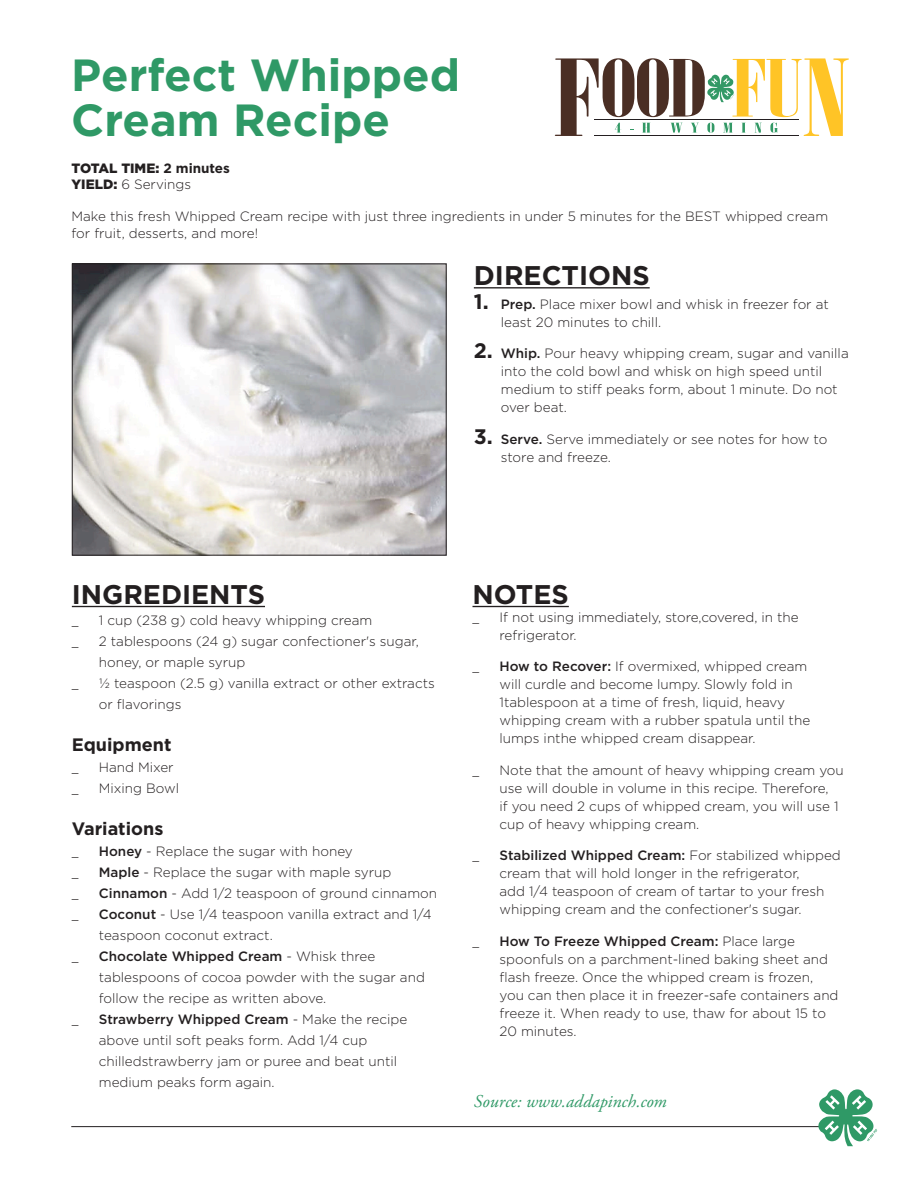
<style>
.page{position:relative;width:918px;height:1188px;background:#fff}
.page>*{position:absolute;margin:0;border:0;box-sizing:border-box;transform-origin:0 0}
.t1{font:700 45px/45px "Gotham";color:#2f9966}
.t2{font:700 27px "Gotham";color:#231f20}
.Body{font:italic 18px "Adobe Garamond Pro";color:#2f9966}
.t3{font:700 18px "Gotham";color:#231f20}
.t4{font:300 13.5px/18px "Gotham";color:#231f20}
.t5{font:900 13.5px "Gotham";color:#231f20}
.t6{font:13.5px "Adobe Garamond Pro";color:#231f20}
.s1{font-weight:700}
.s2{font-weight:900}
.s3{font-weight:700;font-size:21px}
.s4{font-weight:500}
</style>
<div class="page">
<hr style="left:71px;top:1126px;width:752px;height:1px;background:#231f20">
<svg style="left:818px;top:1089px;width:59px;height:57px"></svg>
<hr style="left:72px;top:606px;width:193px;height:1px;background:#231f20">
<hr style="left:474px;top:287px;width:176px;height:1px;background:#231f20">
<svg style="left:555px;top:58px;width:294px;height:78px"></svg>
<img style="left:74px;top:266px;width:371px;height:288px">
<div style="left:72px;top:264px;width:375px;height:292px;border:1px solid #231f20"></div>
<hr style="left:472px;top:606px;width:97px;height:1px;background:#231f20">
<p class="t1" style="left:71px;top:52px;width:390px">Perfect Whipped<br>Cream Recipe</p>
<p class="t5" style="left:72px;top:159px;width:160px">TOTAL TIME: <span class="s1">2 minutes</span></p>
<p class="t4" style="left:72px;top:175px;width:121px"><span class="s2">YIELD:</span> 6 Servings</p>
<p class="t4" style="left:72px;top:208px;width:758px;line-height:16.2px">Make this fresh Whipped Cream recipe with just three ingredients in under 5 minutes for the BEST whipped cream for fruit, desserts, and more!</p>
<p class="t2" style="left:474px;top:258px;width:177px">DIRECTIONS</p>
<p class="t4" style="left:501px;top:294px;width:329px;text-indent:-27px"><span class="s3">1.</span> <span class="s4">Prep.</span> Place mixer bowl and whisk in freezer for at least 20 minutes to chill.</p>
<p class="t4" style="left:501px;top:344px;width:349px;text-indent:-27px"><span class="s3">2.</span> <span class="s4">Whip.</span> Pour heavy whipping cream, sugar and vanilla into the cold bowl and whisk on high speed until medium to stiff peaks form, about 1 minute. Do not over beat.</p>
<p class="t4" style="left:501px;top:429px;width:328px;text-indent:-27px"><span class="s3">3.</span> <span class="s4">Serve.</span> Serve immediately or see notes for how to store and freeze.</p>
<p class="t2" style="left:72px;top:576px;width:195px">INGREDIENTS</p>
<p class="t6" style="left:72px;top:612px;width:8px">_</p>
<p class="t4" style="left:99px;top:611px;width:275px">1 cup (238 g) cold heavy whipping cream</p>
<p class="t6" style="left:72px;top:633px;width:8px">_</p>
<p class="t4" style="left:99px;top:630px;width:322px;line-height:21px">2 tablespoons (24 g) sugar confectioner's sugar, honey, or maple syrup</p>
<p class="t6" style="left:72px;top:675px;width:8px">_</p>
<p class="t4" style="left:99px;top:672px;width:338px;line-height:21px">1/2 teaspoon (2.5 g) vanilla extract or other extracts or flavorings</p>
<p class="t3" style="left:72px;top:733px;width:101px">Equipment</p>
<p class="t6" style="left:72px;top:759px;width:8px">_</p>
<p class="t4" style="left:99px;top:758px;width:76px">Hand Mixer</p>
<p class="t6" style="left:72px;top:780px;width:8px">_</p>
<p class="t4" style="left:99px;top:779px;width:82px">Mixing Bowl</p>
<p class="t3" style="left:72px;top:817px;width:93px">Variations</p>
<p class="t6" style="left:72px;top:843px;width:8px">_</p>
<p class="t4" style="left:99px;top:842px;width:256px"><span class="s4">Honey</span> - Replace the sugar with honey</p>
<p class="t6" style="left:72px;top:864px;width:8px">_</p>
<p class="t4" style="left:99px;top:863px;width:294px"><span class="s4">Maple</span> - Replace the sugar with maple syrup</p>
<p class="t6" style="left:72px;top:885px;width:8px">_</p>
<p class="t4" style="left:99px;top:884px;width:340px"><span class="s4">Cinnamon</span> - Add 1/2 teaspoon of ground cinnamon</p>
<p class="t6" style="left:72px;top:906px;width:8px">_</p>
<p class="t4" style="left:99px;top:903px;width:334px;line-height:21px"><span class="s4">Coconut</span> - Use 1/4 teaspoon vanilla extract and 1/4 teaspoon coconut extract.</p>
<p class="t6" style="left:72px;top:948px;width:8px">_</p>
<p class="t4" style="left:99px;top:945px;width:328px;line-height:21px"><span class="s4">Chocolate Whipped Cream</span> - Whisk three tablespoons of cocoa powder with the sugar and follow the recipe as written above.</p>
<p class="t6" style="left:72px;top:1011px;width:8px">_</p>
<p class="t4" style="left:99px;top:1008px;width:310px;line-height:21px"><span class="s4">Strawberry Whipped Cream</span> - Make the recipe above until soft peaks form. Add 1/4 cup chilledstrawberry jam or puree and beat until medium peaks form again.</p>
<p class="t2" style="left:472px;top:576px;width:98px">NOTES</p>
<p class="t6" style="left:472px;top:609px;width:8px">_</p>
<p class="t4" style="left:500px;top:608px;width:301px">If not using immediately, store,covered, in the refrigerator.</p>
<p class="t6" style="left:472px;top:659px;width:8px">_</p>
<p class="t4" style="left:500px;top:657px;width:312px"><span class="s4">How to Recover:</span> If overmixed, whipped cream will curdle and become lumpy. Slowly fold in 1tablespoon at a time of fresh, liquid, heavy whipping cream with a rubber spatula until the lumps inthe whipped cream disappear.</p>
<p class="t6" style="left:472px;top:762px;width:8px">_</p>
<p class="t4" style="left:500px;top:761px;width:346px">Note that the amount of heavy whipping cream you use will double in volume in this recipe. Therefore,<br>if you need 2 cups of whipped cream, you will use 1 cup of heavy whipping cream.</p>
<p class="t6" style="left:472px;top:848px;width:8px">_</p>
<p class="t4" style="left:500px;top:846px;width:343px"><span class="s4">Stabilized Whipped Cream:</span> For stabilized whipped cream that will hold longer in the refrigerator,<br>add 1/4 teaspoon of cream of tartar to your fresh whipping cream and the confectioner's sugar.</p>
<p class="t6" style="left:472px;top:933px;width:8px">_</p>
<p class="t4" style="left:500px;top:932px;width:341px"><span class="s4">How To Freeze Whipped Cream:</span> Place large spoonfuls on a parchment-lined baking sheet and flash freeze. Once the whipped cream is frozen, you can then place it in freezer-safe containers and freeze it. When ready to use, thaw for about 15 to 20 minutes.</p>
<p class="Body" style="left:474px;top:1090px;width:194px">Source: www.addapinch.com</p>
</div>
